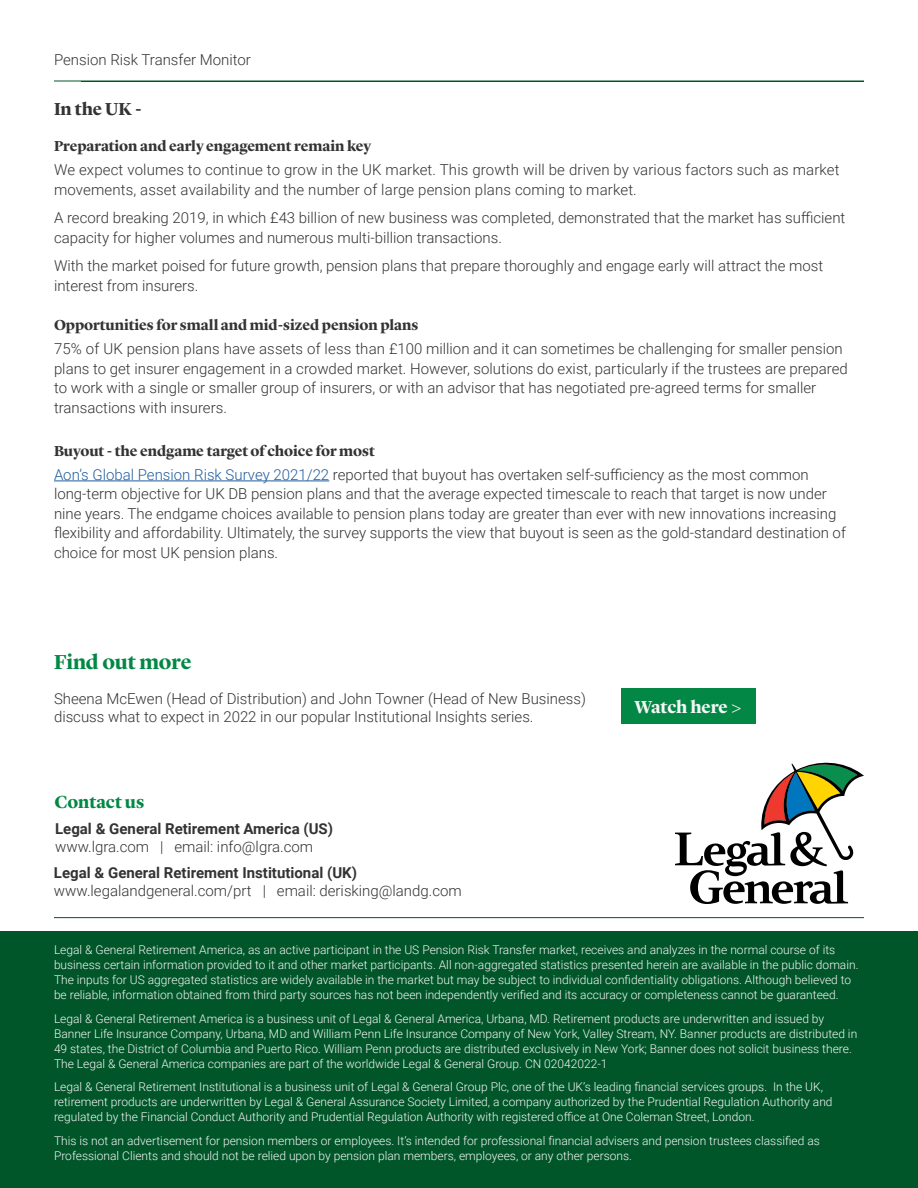
<style>
.page{position:relative;width:918px;height:1188px;background:#fff}
.page>*{position:absolute;margin:0;border:0;box-sizing:border-box;transform-origin:0 0}
.t1{font:700 21px "Lyon Display";letter-spacing:-.005em;color:#028844}
.t2{font:700 18px "Lyon Display";letter-spacing:-.01em;color:#f6f6f6}
.t3{font:700 18px "Lyon Display";color:#028844}
.t4{font:700 18px "Lyon Display";letter-spacing:-.005em;color:#333}
.t5{font:300 15px/19.5px "Roboto";color:#333}
.t6{font:700 15px "Lyon Display";letter-spacing:-.005em;color:#333}
.t7{font:700 15px "Roboto";color:#333}
.t8{font:300 12px/15px "Roboto";color:#f6f6f6}
.s1{color:#215e9e}
</style>
<div class="page">
<hr style="left:54px;top:81px;width:810px;height:1px;background:#005629">
<hr style="left:54px;top:917px;width:810px;height:1px;background:#03562c">
<svg style="left:675px;top:762px;width:189px;height:142px"></svg>
<div style="left:0;top:932px;width:918px;height:256px;background:#005629"></div>
<hr style="left:54px;top:481px;width:275px;height:1px;background:#215e9e">
<div style="left:621px;top:688px;width:135px;height:36px;background:#028844"></div>
<p class="t5" style="left:54px;top:50px;width:198px">Pension Risk Transfer Monitor</p>
<h2 class="t4" style="left:54px;top:95px;width:89px">In the UK -</h2>
<p class="t6" style="left:54px;top:135px;width:319px">Preparation and early engagement remain key</p>
<p class="t5" style="left:54px;top:160px;width:787px">We expect volumes to continue to grow in the UK market. This growth will be driven by various factors such as market movements, asset availability and the number of large pension plans coming to market.</p>
<p class="t5" style="left:54px;top:208px;width:793px">A record breaking 2019, in which £43 billion of new business was completed, demonstrated that the market has sufficient capacity for higher volumes and numerous multi-billion transactions.</p>
<p class="t5" style="left:54px;top:256px;width:771px">With the market poised for future growth, pension plans that prepare thoroughly and engage early will attract the most interest from insurers.</p>
<p class="t6" style="left:54px;top:314px;width:366px">Opportunities for small and mid-sized pension plans</p>
<p class="t5" style="left:54px;top:339px;width:795px">75% of UK pension plans have assets of less than £100 million and it can sometimes be challenging for smaller pension plans to get insurer engagement in a crowded market. However, solutions do exist, particularly if the trustees are prepared to work with a single or smaller group of insurers, or with an advisor that has negotiated pre-agreed terms for smaller transactions with insurers.</p>
<p class="t6" style="left:54px;top:440px;width:322px">Buyout - the endgame target of choice for most</p>
<p class="t5" style="left:54px;top:464px;width:794px"><span class="s1">Aon’s Global Pension Risk Survey 2021/22</span> reported that buyout has overtaken self-sufficiency as the most common long-term objective for UK DB pension plans and that the average expected timescale to reach that target is now under nine years. The endgame choices available to pension plans today are greater than ever with new innovations increasing flexibility and affordability. Ultimately, the survey supports the view that buyout is seen as the gold-standard destination of choice for most UK pension plans.</p>
<h1 class="t1" style="left:54px;top:647px;width:139px">Find out more</h1>
<p class="t5" style="left:54px;top:689px;width:533px;line-height:18px">Sheena McEwen (Head of Distribution) and John Towner (Head of New Business) discuss what to expect in 2022 in our popular Institutional Insights series.</p>
<h2 class="t2" style="left:634px;top:693px;width:109px">Watch here &gt;</h2>
<h2 class="t3" style="left:54px;top:788px;width:91px">Contact us</h2>
<p class="t7" style="left:55px;top:818px;width:279px">Legal &amp; General Retirement America (US)</p>
<p class="t5" style="left:55px;top:836px;width:260px">www.lgra.com | email: info@lgra.com</p>
<p class="t7" style="left:54px;top:862px;width:305px">Legal &amp; General Retirement Institutional (UK)</p>
<p class="t5" style="left:54px;top:880px;width:409px">www.legalandgeneral.com/prt | email: derisking@landg.com</p>
<p class="t8" style="left:54px;top:942px;width:806px">Legal &amp; General Retirement America, as an active participant in the US Pension Risk Transfer market, receives and analyzes in the normal course of its business certain information provided to it and other market participants. All non-aggregated statistics presented herein are available in the public domain.<br>The inputs for US aggregated statistics are widely available in the market but may be subject to individual confidentiality obligations. Although believed to be reliable, information obtained from third party sources has not been independently verified and its accuracy or completeness cannot be guaranteed.</p>
<p class="t8" style="left:54px;top:1010px;width:805px">Legal &amp; General Retirement America is a business unit of Legal &amp; General America, Urbana, MD. Retirement products are underwritten and issued by Banner Life Insurance Company, Urbana, MD and William Penn Life Insurance Company of New York, Valley Stream, NY. Banner products are distributed in 49 states, the District of Columbia and Puerto Rico. William Penn products are distributed exclusively in New York; Banner does not solicit business there.<br>The Legal &amp; General America companies are part of the worldwide Legal &amp; General Group. CN 02042022-1</p>
<p class="t8" style="left:54px;top:1079px;width:780px">Legal &amp; General Retirement Institutional is a business unit of Legal &amp; General Group Plc, one of the UK’s leading financial services groups. In the UK, retirement products are underwritten by Legal &amp; General Assurance Society Limited, a company authorized by the Prudential Regulation Authority and regulated by the Financial Conduct Authority and Prudential Regulation Authority with registered office at One Coleman Street, London.</p>
<p class="t8" style="left:54px;top:1132px;width:767px">This is not an advertisement for pension members or employees. It’s intended for professional financial advisers and pension trustees classified as<br>Professional Clients and should not be relied upon by pension plan members, employees, or any other persons.</p>
</div>
